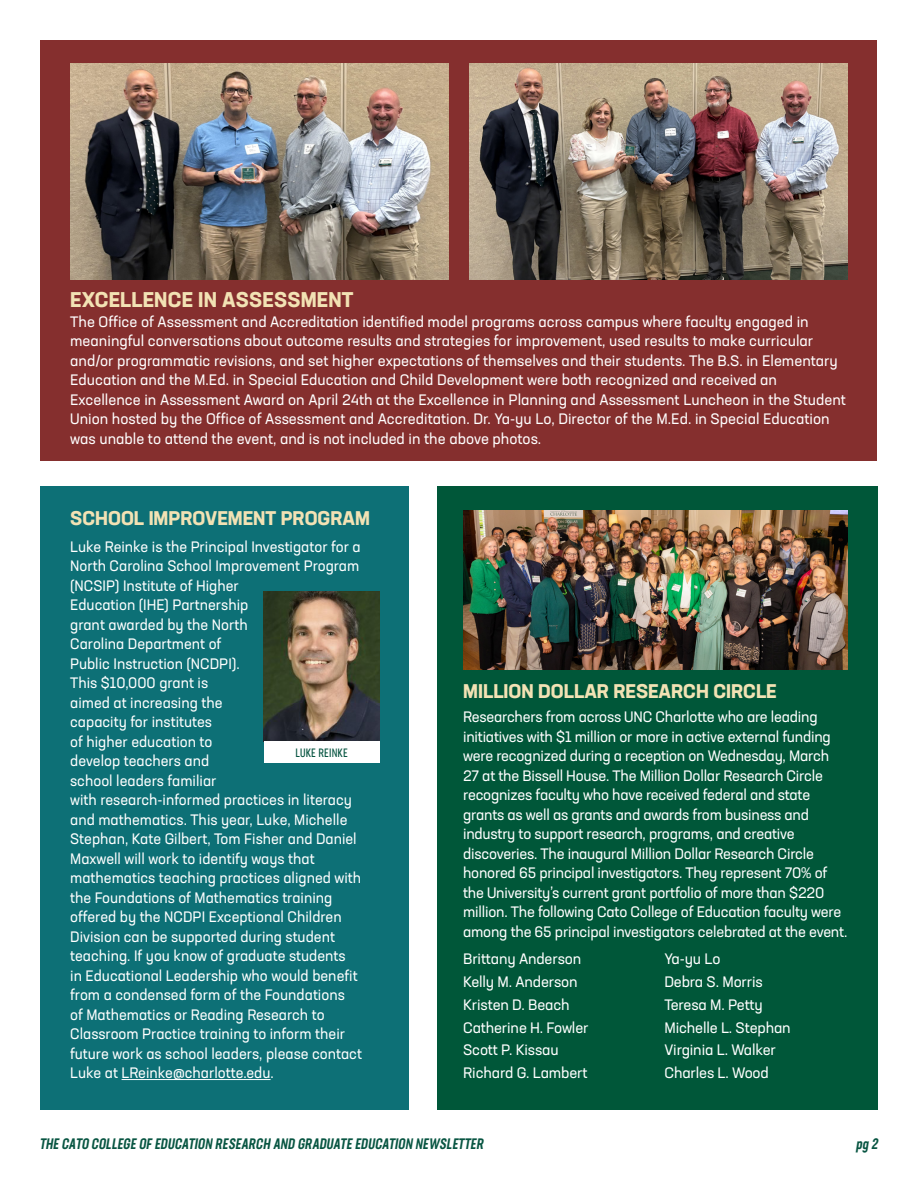
<style>
.page{position:relative;width:918px;height:1188px;background:#fff}
.page>*{position:absolute;margin:0;border:0;box-sizing:border-box;transform-origin:0 0}
.t1{font:700 21px "Neusa Next Std";letter-spacing:.01em;color:#f2e2b4}
.t2{font:700 19.5px "Neusa Next Std";color:#f2e2b4}
.body{font:15px/19.5px "Neusa Next Std";color:#fff}
.t3{font:italic 500 15px "Neusa Next Std Compact";color:#085542}
.subhead{font:12px "Neusa Next Std Compact";letter-spacing:.01em;color:#085542}
</style>
<div class="page">
<div style="left:40px;top:486px;width:369px;height:624px;background:#0d7076"></div>
<div style="left:437px;top:486px;width:441px;height:624px;background:#005739"></div>
<hr style="left:122px;top:1079px;width:149px;height:1px;background:#fff">
<div style="left:40px;top:40px;width:838px;height:421px;background:#852f2e"></div>
<img style="left:70px;top:63px;width:378px;height:216px">
<img style="left:470px;top:63px;width:378px;height:216px">
<img style="left:264px;top:591px;width:115px;height:150px">
<div style="left:264px;top:741px;width:115px;height:22px;background:#fff"></div>
<img style="left:463px;top:510px;width:385px;height:160px">
<p class="t1" style="left:70px;top:286px;width:285px">EXCELLENCE IN ASSESSMENT</p>
<p class="body" style="left:70px;top:311px;width:777px">The Office of Assessment and Accreditation identified model programs across campus where faculty engaged in meaningful conversations about outcome results and strategies for improvement, used results to make curricular and/or programmatic revisions, and set higher expectations of themselves and their students. The B.S. in Elementary Education and the M.Ed. in Special Education and Child Development were both recognized and received an Excellence in Assessment Award on April 24th at the Excellence in Planning and Assessment Luncheon in the Student Union hosted by the Office of Assessment and Accreditation. Dr. Ya-yu Lo, Director of the M.Ed. in Special Education was unable to attend the event, and is not included in the above photos.</p>
<p class="t2" style="left:70px;top:505px;width:301px">SCHOOL IMPROVEMENT PROGRAM</p>
<p class="body" style="left:70px;top:536px;width:293px">Luke Reinke is the Principal Investigator for a North Carolina School Improvement Program (NCSIP) Institute of Higher<br>Education (IHE) Partnership<br>grant awarded by the North<br>Carolina Department of<br>Public Instruction (NCDPI).<br>This $10,000 grant is<br>aimed at increasing the<br>capacity for institutes<br>of higher education to<br>develop teachers and<br>school leaders familiar<br>with research-informed practices in literacy and mathematics. This year, Luke, Michelle Stephan, Kate Gilbert, Tom Fisher and Daniel Maxwell will work to identify ways that mathematics teaching practices aligned with the Foundations of Mathematics training offered by the NCDPI Exceptional Children Division can be supported during student teaching. If you know of graduate students<br>in Educational Leadership who would benefit from a condensed form of the Foundations<br>of Mathematics or Reading Research to Classroom Practice training to inform their future work as school leaders, please contact Luke at LReinke@charlotte.edu.</p>
<p class="subhead" style="left:295px;top:745px;width:54px">LUKE REINKE</p>
<p class="t2" style="left:463px;top:678px;width:315px">MILLION DOLLAR RESEARCH CIRCLE</p>
<p class="body" style="left:463px;top:707px;width:386px">Researchers from across UNC Charlotte who are leading initiatives with $1 million or more in active external funding were recognized during a reception on Wednesday, March 27 at the Bissell House. The Million Dollar Research Circle recognizes faculty who have received federal and state grants as well as grants and awards from business and industry to support research, programs, and creative discoveries. The inaugural Million Dollar Research Circle honored 65 principal investigators. They represent 70% of the University’s current grant portfolio of more than $220 million. The following Cato College of Education faculty were among the 65 principal investigators celebrated at the event.</p>
<p class="body" style="left:463px;top:949px;width:120px">Brittany Anderson</p>
<p class="body" style="left:463px;top:972px;width:116px">Kelly M. Anderson</p>
<p class="body" style="left:463px;top:995px;width:108px">Kristen D. Beach</p>
<p class="body" style="left:463px;top:1017px;width:127px">Catherine H. Fowler</p>
<p class="body" style="left:463px;top:1040px;width:97px">Scott P. Kissau</p>
<p class="body" style="left:463px;top:1063px;width:126px">Richard G. Lambert</p>
<p class="body" style="left:664px;top:949px;width:58px">Ya-yu Lo</p>
<p class="body" style="left:664px;top:972px;width:100px">Debra S. Morris</p>
<p class="body" style="left:664px;top:995px;width:100px">Teresa M. Petty</p>
<p class="body" style="left:664px;top:1017px;width:128px">Michelle L. Stephan</p>
<p class="body" style="left:664px;top:1040px;width:113px">Virginia L. Walker</p>
<p class="body" style="left:664px;top:1063px;width:106px">Charles L. Wood</p>
<p class="t3" style="left:39px;top:1134px;width:448px">THE CATO COLLEGE OF EDUCATION RESEARCH AND GRADUATE EDUCATION NEWSLETTER</p>
<p class="t3" style="left:856px;top:1134px;width:26px">pg 2</p>
</div>
